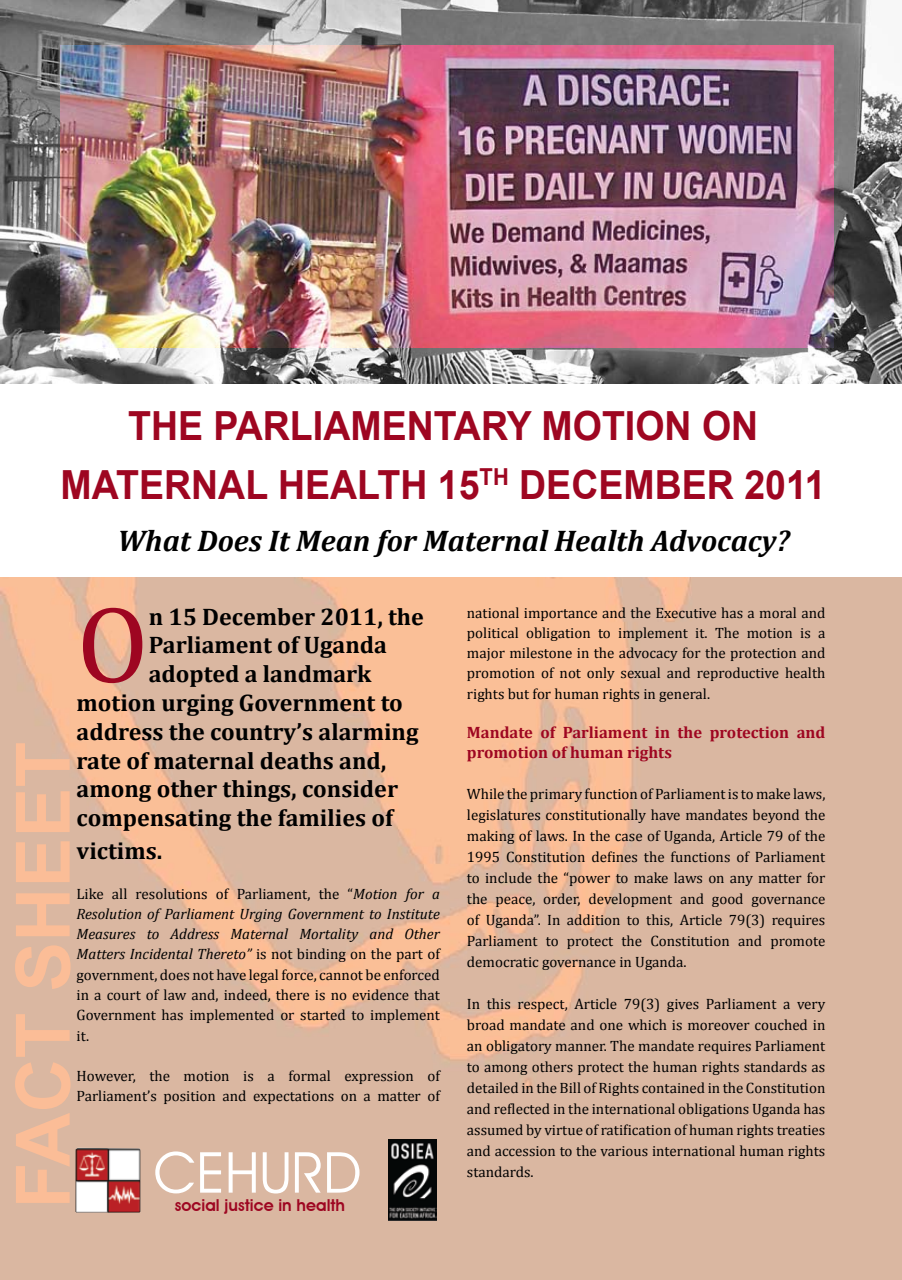
<style>
.page{position:relative;width:902px;height:1280px;background:#fff}
.page>*{position:absolute;margin:0;border:0;box-sizing:border-box;transform-origin:0 0}
.t1{font:110.4px "Cambria";color:#9e0621}
.t2{font:700 75px "Arial";color:#fbbd97}
.t3{font:56.85px "Avant Garde IT Cby BT";color:#fff}
.t4{font:700 40.2px/58.5px "Arial";color:#9e0621;text-align:center;scale:.93 1}
.t5{font:italic 700 30px "Cambria";color:#000}
.t6{font:700 24px "Cambria";color:#000}
.t7{font:700 16.5px/19.8px "Cambria";color:#9e0621}
.t8{font:600 16.35px "Avant Garde IT Cby BT";color:#9e0621}
.t9{font:15px/21px "Cambria";color:#000;text-align:justify}
.s1{font-style:italic}
</style>
<div class="page">
<img style="left:0;top:577px;width:901px;height:703px">
<img style="left:389px;top:1140px;width:47px;height:80px">
<img style="left:0;top:0;width:901px;height:383px">
<img style="left:61px;top:45px;width:772px;height:302px">
<img style="left:75px;top:1148px;width:65px;height:65px">
<h3 class="t4" style="left:61px;top:398px;width:824px">THE PARLIAMENTARY MOTION ON<br>MATERNAL HEALTH 15<sup>TH</sup> DECEMBER 2011</h3>
<h3 class="t5" style="left:117px;top:520px;width:673px">What Does It Mean for Maternal Health Advocacy?</h3>
<h1 class="t1" style="left:77px;top:580px;width:74px">O</h1>
<h3 class="t6" style="left:149px;top:599px;width:277px">n 15 December 2011, the</h3>
<h3 class="t6" style="left:149px;top:628px;width:240px">Parliament of Uganda</h3>
<h3 class="t6" style="left:149px;top:657px;width:224px">adopted a landmark</h3>
<h3 class="t6" style="left:77px;top:686px;width:328px">motion urging Government to</h3>
<h3 class="t6" style="left:77px;top:715px;width:343px">address the country’s alarming</h3>
<h3 class="t6" style="left:77px;top:743px;width:311px">rate of maternal deaths and,</h3>
<h3 class="t6" style="left:77px;top:772px;width:323px">among other things, consider</h3>
<h3 class="t6" style="left:77px;top:801px;width:318px">compensating the families of</h3>
<h3 class="t6" style="left:77px;top:833px;width:87px">victims.</h3>
<p class="t9" style="left:77px;top:883px;width:365px;line-height:20.2px">Like all resolutions of Parliament, the “<span class="s1">Motion for a Resolution of Parliament Urging Government to Institute Measures to Address Maternal Mortality and Other Matters Incidental Thereto”</span> is not binding on the part of government, does not have legal force, cannot be enforced in a court of law and, indeed, there is no evidence that Government has implemented or started to implement it.</p>
<p class="t9" style="left:77px;top:1066px;width:365px;line-height:20.2px">However, the motion is a formal expression of<br>Parliament’s position and expectations on a matter of</p>
<h2 class="t2" style="left:-7px;top:1208px;width:468px;rotate:-90deg">FACT SHEET</h2>
<h3 class="t3" style="left:154px;top:1138px;width:209px">CEHURD</h3>
<p class="t8" style="left:175px;top:1195px;width:172px">social justice in health</p>
<p class="t9" style="left:467px;top:602px;width:360px;line-height:20.2px">national importance and the Executive has a moral and political obligation to implement it. The motion is a major milestone in the advocacy for the protection and promotion of not only sexual and reproductive health rights but for human rights in general.</p>
<p class="t7" style="left:467px;top:722px;width:360px">Mandate of Parliament in the protection and promotion of human rights</p>
<p class="t9" style="left:467px;top:783px;width:360px">While the primary function of Parliament is to make laws, legislatures constitutionally have mandates beyond the making of laws. In the case of Uganda, Article 79 of the 1995 Constitution defines the functions of Parliament to include the “power to make laws on any matter for the peace, order, development and good governance of Uganda”. In addition to this, Article 79(3) requires Parliament to protect the Constitution and promote democratic governance in Uganda.</p>
<p class="t9" style="left:467px;top:993px;width:360px">In this respect, Article 79(3) gives Parliament a very broad mandate and one which is moreover couched in an obligatory manner. The mandate requires Parliament to among others protect the human rights standards as detailed in the Bill of Rights contained in the Constitution and reflected in the international obligations Uganda has assumed by virtue of ratification of human rights treaties and accession to the various international human rights</p>
<p class="t9" style="left:467px;top:1161px;width:68px">standards.</p>
</div>
